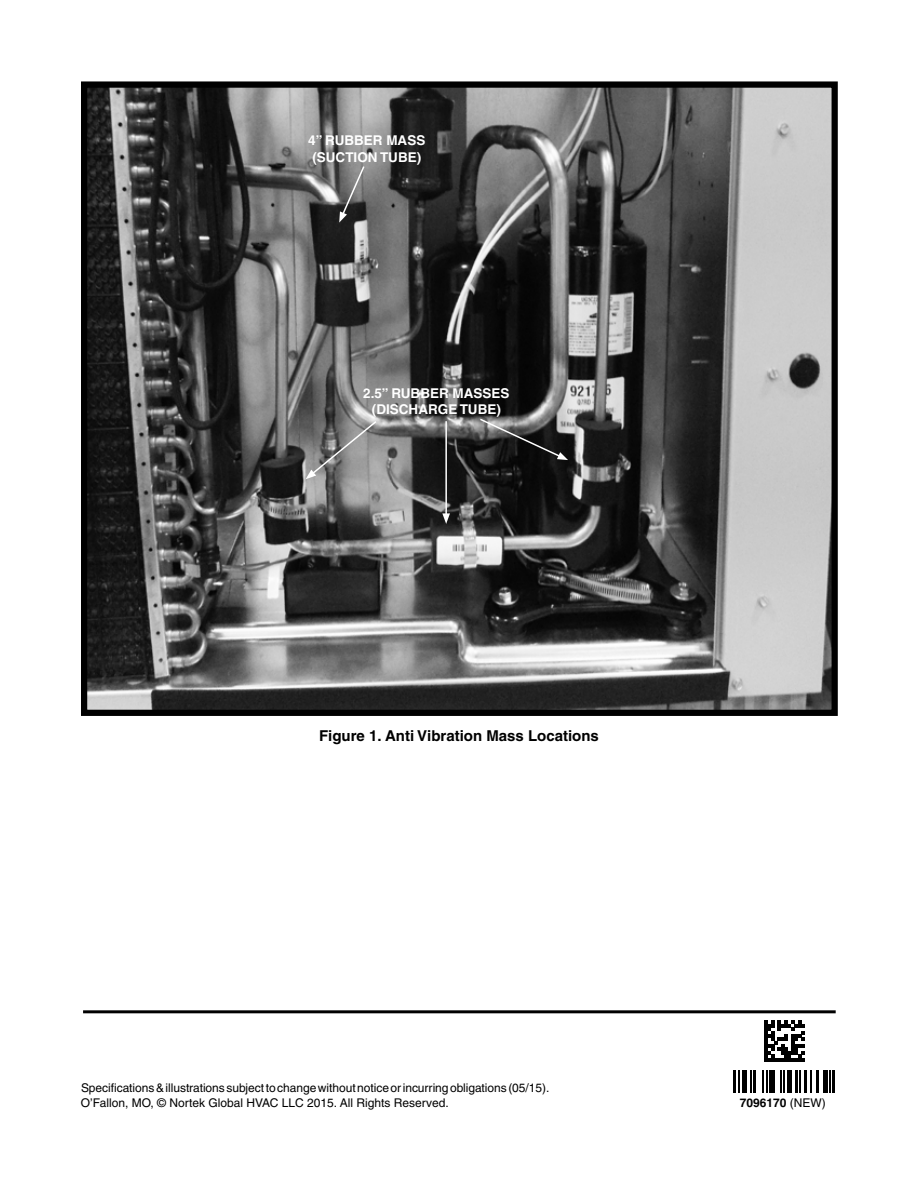
<style>
.page{position:relative;width:918px;height:1188px;background:#fff}
.page>*{position:absolute;margin:0;border:0;box-sizing:border-box;transform-origin:0 0}
.t1{font:700 15px "Helvetica";color:#000}
.t2{font:700 13.5px/16.2px "Helvetica";color:#fff;text-align:center}
.t3{font:12px/15px "Helvetica";letter-spacing:-.005em;color:#000}
.t4{font:700 12px "Helvetica";color:#000}
.s1{font-weight:400}
</style>
<div class="page">
<hr style="left:83px;top:1010px;width:753px;height:3px;background:#000">
<hr style="left:734px;top:1070px;width:2px;height:23px;background:#000">
<hr style="left:738px;top:1070px;width:2px;height:23px;background:#000">
<div style="left:742px;top:1070px;width:5px;height:23px;background:#000"></div>
<hr style="left:750px;top:1070px;width:2px;height:23px;background:#000">
<hr style="left:753px;top:1070px;width:3px;height:23px;background:#000">
<hr style="left:762px;top:1070px;width:2px;height:23px;background:#000">
<hr style="left:766px;top:1070px;width:2px;height:23px;background:#000">
<div style="left:770px;top:1070px;width:6px;height:23px;background:#000"></div>
<hr style="left:780px;top:1070px;width:2px;height:23px;background:#000">
<svg style="left:783px;top:1070px;width:1px;height:23px"></svg>
<hr style="left:788px;top:1070px;width:4px;height:23px;background:#000">
<hr style="left:795px;top:1070px;width:3px;height:23px;background:#000">
<svg style="left:800px;top:1070px;width:1px;height:23px"></svg>
<hr style="left:804px;top:1070px;width:3px;height:23px;background:#000">
<hr style="left:810px;top:1070px;width:2px;height:23px;background:#000">
<hr style="left:816px;top:1070px;width:3px;height:23px;background:#000">
<hr style="left:824px;top:1070px;width:4px;height:23px;background:#000">
<svg style="left:830px;top:1070px;width:1px;height:23px"></svg>
<svg style="left:832px;top:1070px;width:3px;height:23px"></svg>
<img style="left:88px;top:88px;width:743px;height:621px">
<div style="left:81px;top:81px;width:757px;height:635px;border:6px solid #000"></div>
<svg style="left:339px;top:165px;width:27px;height:58px;background:#676767"></svg>
<svg style="left:306px;top:420px;width:72px;height:59px;background:#878787"></svg>
<svg style="left:478px;top:417px;width:90px;height:43px;background:#474747"></svg>
<hr style="left:445px;top:421px;width:2px;height:95px;background:#fff">
<svg style="left:442px;top:513px;width:8px;height:11px"></svg>
<svg style="left:764px;top:1020px;width:41px;height:42px"></svg>
<hr style="left:764px;top:1058px;width:41px;height:3px;background:#000">
<svg style="left:764px;top:1021px;width:41px;height:37px"></svg>
<p class="t2" style="left:308px;top:132px;width:119px">4” RUBB ER MASS (SUCTION TUBE)</p>
<p class="t2" style="left:363px;top:385px;width:148px">2.5” RUBBER MASSES (DISCHARGE TUBE)</p>
<p class="t1" style="left:319px;top:726px;width:281px">FIGURE 1. ANTI VIBRATION MASS LOCATIONS</p>
<p class="t3" style="left:81px;top:1080px;width:470px">Specifications&amp;illustrations subjecttochangewithoutnoticeorincurringobligations (05/15).<br>O’Fallon, MO, © Nortek Global HVAC LLC 2015. All Rights Reserved.</p>
<p class="t4" style="left:740px;top:1095px;width:88px">7096170 <span class="s1">(NEW)</span></p>
</div>
